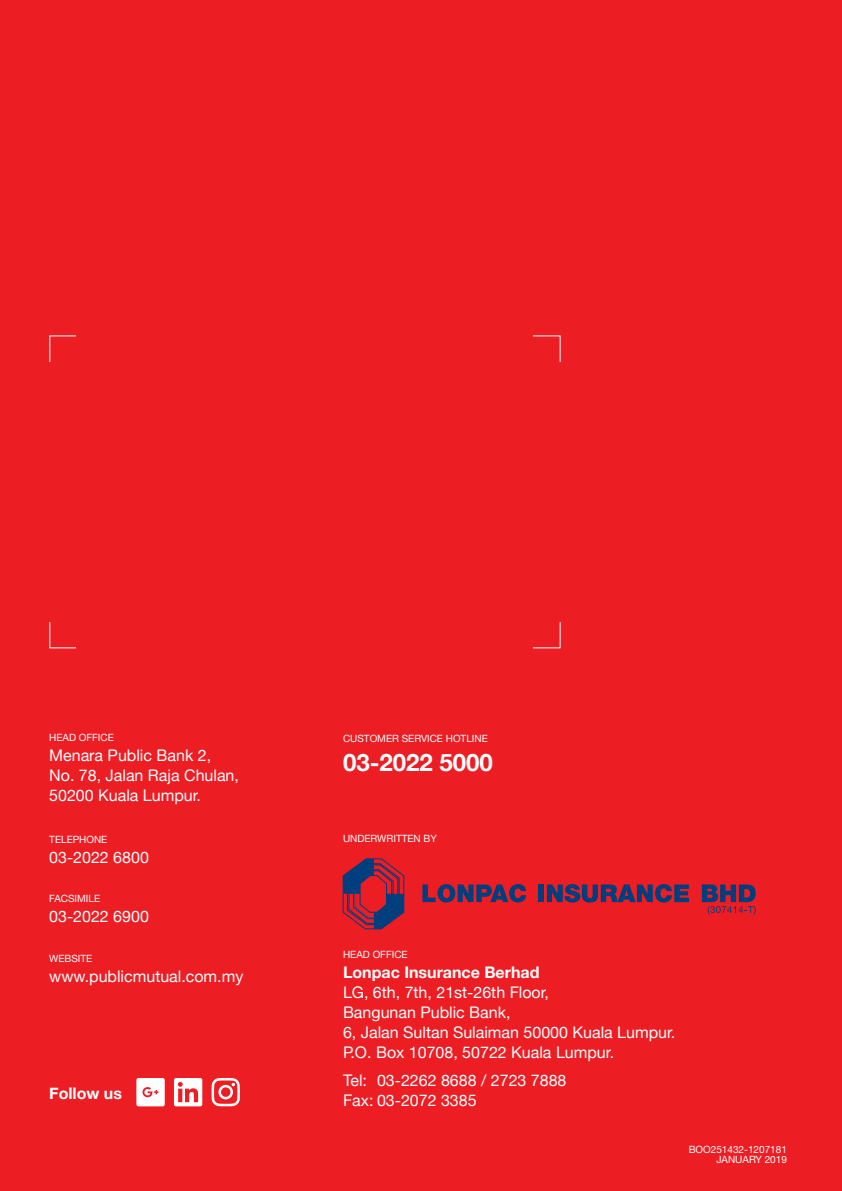
<style>
.page{position:relative;width:842px;height:1191px;background:#ed1d24}
.page>*{position:absolute;margin:0;border:0;box-sizing:border-box;transform-origin:0 0}
.t1{font:700 24px "Helvetica Neue";color:#fff}
.t2{font:16px/20px "Helvetica Neue";color:#fff}
.t3{font:700 16px "Helvetica Neue";color:#fff}
.t4{font:10px/10px "Helvetica Neue";color:#fff;text-align:right}
</style>
<div class="page">
<div style="left:174px;top:1078px;width:28px;height:28px;background:#fff;border-radius:2px"></div>
<svg style="left:178px;top:1082px;width:20px;height:20px"></svg>
<div style="left:136px;top:1078px;width:29px;height:28px;background:#fff;border-radius:2px"></div>
<svg style="left:142px;top:1087px;width:16px;height:10px"></svg>
<svg style="left:212px;top:1078px;width:28px;height:28px"></svg>
<svg style="left:422px;top:884px;width:104px;height:18px"></svg>
<div style="left:539px;top:884px;width:5px;height:18px;background:#003e7e"></div>
<svg style="left:547px;top:884px;width:142px;height:18px"></svg>
<svg style="left:702px;top:884px;width:54px;height:31px"></svg>
<svg style="left:343px;top:858px;width:61px;height:71px"></svg>
<p class="t4" style="left:49px;top:733px;width:66px">HEAD OFFICE</p>
<p class="t2" style="left:49px;top:746px;width:191px">Menara Public Bank 2,<br>No. 78, Jalan Raja Chulan,<br>50200 Kuala Lumpur.</p>
<p class="t4" style="left:49px;top:835px;width:60px">TELEPHONE</p>
<p class="t2" style="left:49px;top:848px;width:101px">03-2022 6800</p>
<p class="t4" style="left:49px;top:893px;width:52px">FACSIMILE</p>
<p class="t2" style="left:49px;top:907px;width:101px">03-2022 6900</p>
<p class="t4" style="left:49px;top:954px;width:45px">WEBSITE</p>
<p class="t2" style="left:49px;top:967px;width:196px">www.publicmutual.com.my</p>
<p class="t3" style="left:49px;top:1080px;width:74px">Follow us</p>
<p class="t4" style="left:343px;top:734px;width:146px">CUSTOMER SERVICE HOTLINE</p>
<h1 class="t1" style="left:343px;top:743px;width:151px">03-2022 5000</h1>
<p class="t4" style="left:343px;top:834px;width:95px">UNDERWRITTEN BY</p>
<p class="t4" style="left:343px;top:949px;width:66px">HEAD OFFICE</p>
<p class="t3" style="left:343px;top:959px;width:198px">Lonpac Insurance Berhad</p>
<p class="t2" style="left:343px;top:983px;width:334px">LG, 6th, 7th, 21st-26th Floor,<br>Bangunan Public Bank,<br>6, Jalan Sultan Sulaiman 50000 Kuala Lumpur.<br>P.O. Box 10708, 50722 Kuala Lumpur.</p>
<p class="t2" style="left:343px;top:1071px;width:225px">Tel: 03-2262 8688 / 2723 7888<br>Fax: 03-2072 3385</p>
<p class="t4" style="left:689px;top:1144px;width:100px">BOO251432-1207181<br>JANUARY 2019</p>
</div>
